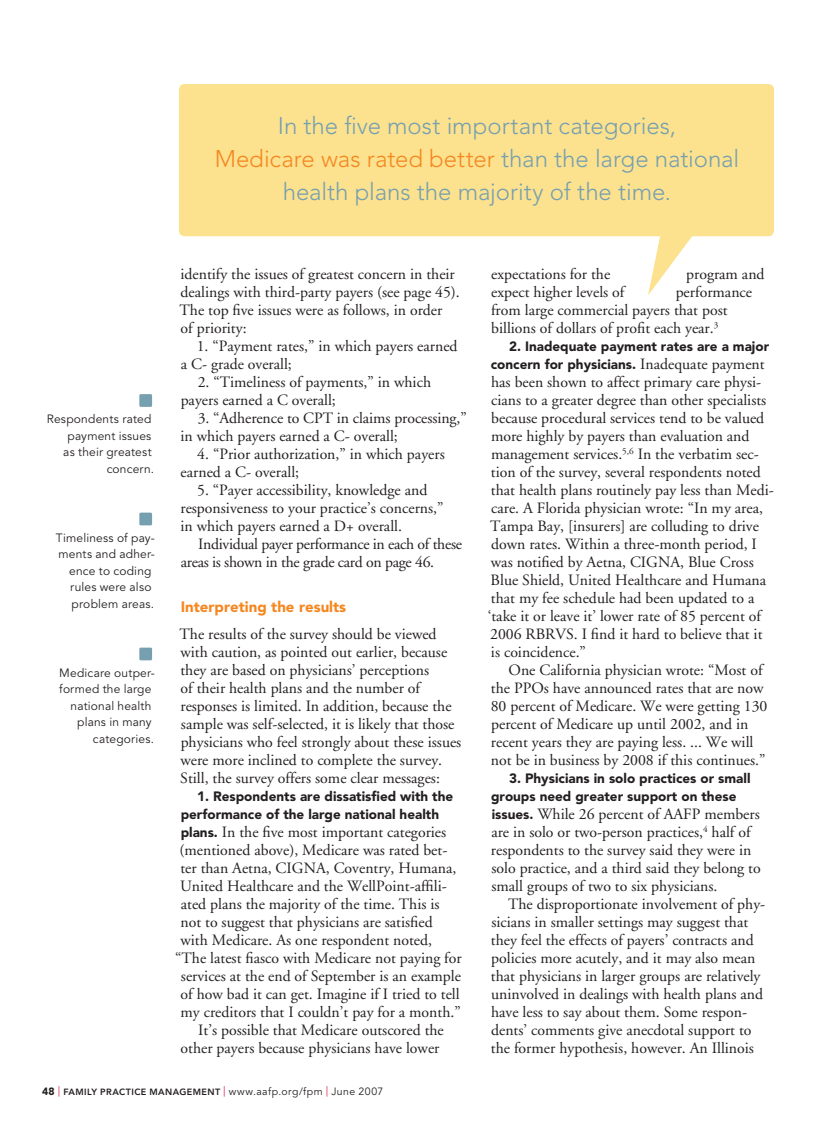
<style>
.page{position:relative;width:837px;height:1134px;background:#fff}
.page>*{position:absolute;margin:0;border:0;box-sizing:border-box;transform-origin:0 0}
.t1{font:300 24px/33px "Avenir LT Std";letter-spacing:-.005em;color:#769faf;text-align:center}
.t2{font:15.75px/18px "Adobe Garamond";color:#231f20}
.t3{font:15.75px/18px "Adobe Garamond";letter-spacing:-.02em;color:#231f20}
.t4{font:900 15px "Avenir LT Std";color:#f58720}
.t5{font:900 13.5px/18px "Avenir LT Std";color:#231f20}
.t6{font:12px/16.5px "Avenir LT Std";letter-spacing:.015em;color:#231f20;text-align:right}
.t7{font:800 9px "Avenir LT Std";letter-spacing:.045em;color:#231f20}
.s1{color:#f58720}
.s2{font-family:"Avenir LT Std";font-weight:900;font-size:13.5px}
.s3{font-family:"Adobe Garamond";font-weight:400;font-size:15.75px}
.s4{font-weight:900;font-size:10.5px}
.s5{font-family:"Adobe Garamond";font-weight:400;font-size:10.5px;color:#d71043}
.s6{font-weight:400;font-size:10.5px}
</style>
<div class="page">
<svg style="left:179px;top:84px;width:595px;height:211px;fill:#fce28f"></svg>
<div style="left:139px;top:394px;width:13px;height:13px;background:#769faf;border-radius:2px"></div>
<div style="left:139px;top:513px;width:13px;height:12px;background:#769faf;border-radius:2px"></div>
<div style="left:139px;top:648px;width:13px;height:12px;background:#769faf;border-radius:2px"></div>
<h1 class="t1" style="left:215px;top:110px;width:526px">In the five most important categories,<br><span class="s1">Medicare was rated better</span> than the large national health plans the majority of the time.</h1>
<p class="t6" style="left:47px;top:411px;width:109px">Respondents rated payment issues<br>as their greatest concern.</p>
<p class="t6" style="left:56px;top:530px;width:100px">Timeliness of pay&shy;ments and adher&shy;ence to coding rules were also problem areas.</p>
<p class="t6" style="left:59px;top:665px;width:97px">Medicare outper&shy;formed the large national health plans in many categories.</p>
<p class="t2" style="left:180px;top:265px;width:282px">identify the issues of greatest concern in their dealings with third-party payers (see page 45).<br>The top five issues were as follows, in order<br>of priority:</p>
<p class="t2" style="left:181px;top:337px;width:278px;text-indent:16px">1. “Payment rates,” in which payers earned a C- grade overall;</p>
<p class="t2" style="left:181px;top:373px;width:252px;text-indent:17px">2. “Timeliness of payments,” in which payers earned a C overall;</p>
<p class="t2" style="left:180px;top:409px;width:288px;text-indent:17px">3. “Adherence to CPT in claims processing,” in which payers earned a C- overall;</p>
<p class="t2" style="left:181px;top:445px;width:266px;text-indent:17px">4. “Prior authorization,” in which payers earned a C- overall;</p>
<p class="t2" style="left:180px;top:481px;width:265px;text-indent:17px">5. “Payer accessibility, knowledge and responsiveness to your practice’s concerns,” in which payers earned a D+ overall.</p>
<p class="t3" style="left:181px;top:535px;width:283px;text-indent:17px">Individual payer performance in each of these areas is shown in the grade card on page 46.</p>
<p class="t4" style="left:181px;top:598px;width:167px">Interpreting the results</p>
<p class="t2" style="left:180px;top:625px;width:283px">The results of the survey should be viewed with caution, as pointed out earlier, because they are based on physicians’ perceptions<br>of their health plans and the number of responses is limited. In addition, because the sample was self-selected, it is likely that those physicians who feel strongly about these issues were more inclined to complete the survey.<br>Still, the survey offers some clear messages:</p>
<p class="t5" style="left:181px;top:787px;width:274px;text-indent:16px">1. Respondents are dissatisfied with the performance of the large national health</p>
<p class="t2" style="left:181px;top:823px;width:267px"><span class="s2">plans.</span> In the five most important categories</p>
<p class="t2" style="left:180px;top:841px;width:269px">(mentioned above), Medicare was rated bet-</p>
<p class="t2" style="left:180px;top:859px;width:278px">ter than Aetna, CIGNA, Coventry, Humana,</p>
<p class="t2" style="left:180px;top:877px;width:268px">United Healthcare and the WellPoint-affili-</p>
<p class="t2" style="left:181px;top:895px;width:260px">ated plans the majority of the time. This is</p>
<p class="t2" style="left:180px;top:913px;width:254px">not to suggest that physicians are satisfied</p>
<p class="t2" style="left:180px;top:931px;width:253px">with Medicare. As one respondent noted,</p>
<p class="t2" style="left:175px;top:949px;width:288px">“The latest fiasco with Medicare not paying for</p>
<p class="t2" style="left:181px;top:967px;width:282px">services at the end of September is an example</p>
<p class="t2" style="left:181px;top:985px;width:281px">of how bad it can get. Imagine if I tried to tell</p>
<p class="t2" style="left:181px;top:1003px;width:282px">my creditors that I couldn’t pay for a month.”</p>
<p class="t2" style="left:198px;top:1021px;width:247px">It’s possible that Medicare outscored the</p>
<p class="t2" style="left:181px;top:1039px;width:260px">other payers because physicians have lower</p>
<p class="t2" style="left:491px;top:265px;width:121px">expectations for the</p>
<p class="t2" style="left:686px;top:265px;width:80px">program and</p>
<p class="t2" style="left:491px;top:283px;width:135px">expect higher levels of</p>
<p class="t2" style="left:491px;top:283px;width:263px;text-indent:185px">performance from large commercial payers that post billions of dollars of profit each year.<sup>3</sup></p>
<p class="t5" style="left:491px;top:337px;width:280px;text-indent:18px">2. Inadequate payment rates are a major concern for physicians. <span class="s3">Inadequate payment</span></p>
<p class="t2" style="left:488px;top:373px;width:287px">has been shown to affect primary care physi&shy;cians to a greater degree than other specialists because procedural services tend to be valued more highly by payers than evaluation and management services.<sup>5,6</sup> In the verbatim sec&shy;tion of the survey, several respondents noted that health plans routinely pay less than Medi&shy;care. A Florida physician wrote: “In my area, Tampa Bay, [insurers] are colluding to drive down rates. Within a three-month period, I was notified by Aetna, CIGNA, Blue Cross Blue Shield, United Healthcare and Humana that my fee schedule had been updated to a ‘take it or leave it’ lower rate of 85 percent of 2006 RBRVS. I find it hard to believe that it<br>is coincidence.”</p>
<p class="t2" style="left:491px;top:661px;width:278px;text-indent:18px">One California physician wrote: “Most of the PPOs have announced rates that are now 80 percent of Medicare. We were getting 130 percent of Medicare up until 2002, and in recent years they are paying less. ... We will not be in business by 2008 if this continues.”</p>
<p class="t5" style="left:491px;top:769px;width:261px;text-indent:18px">3. Physicians in solo practices or small groups need greater support on these</p>
<p class="t2" style="left:491px;top:805px;width:271px"><span class="s2">issues.</span> While 26 percent of AAFP members are in solo or two-person practices,<sup>4</sup> half of respondents to the survey said they were in solo practice, and a third said they belong to small groups of two to six physicians.</p>
<p class="t2" style="left:491px;top:895px;width:276px;text-indent:17px">The disproportionate involvement of phy&shy;sicians in smaller settings may suggest that they feel the effects of payers’ contracts and policies more acutely, and it may also mean that physicians in larger groups are relatively uninvolved in dealings with health plans and have less to say about them. Some respon&shy;dents’ comments give anecdotal support to the former hypothesis, however. An Illinois</p>
<p class="t7" style="left:42px;top:1087px;width:343px"><span class="s4">48</span> <span class="s5">|</span> FAMILY PRACTICE MANAGEMENT <span class="s5">|</span> <span class="s6">www.aafp.org/fpm</span> <span class="s5">|</span> <span class="s6">June 2007</span></p>
</div>
